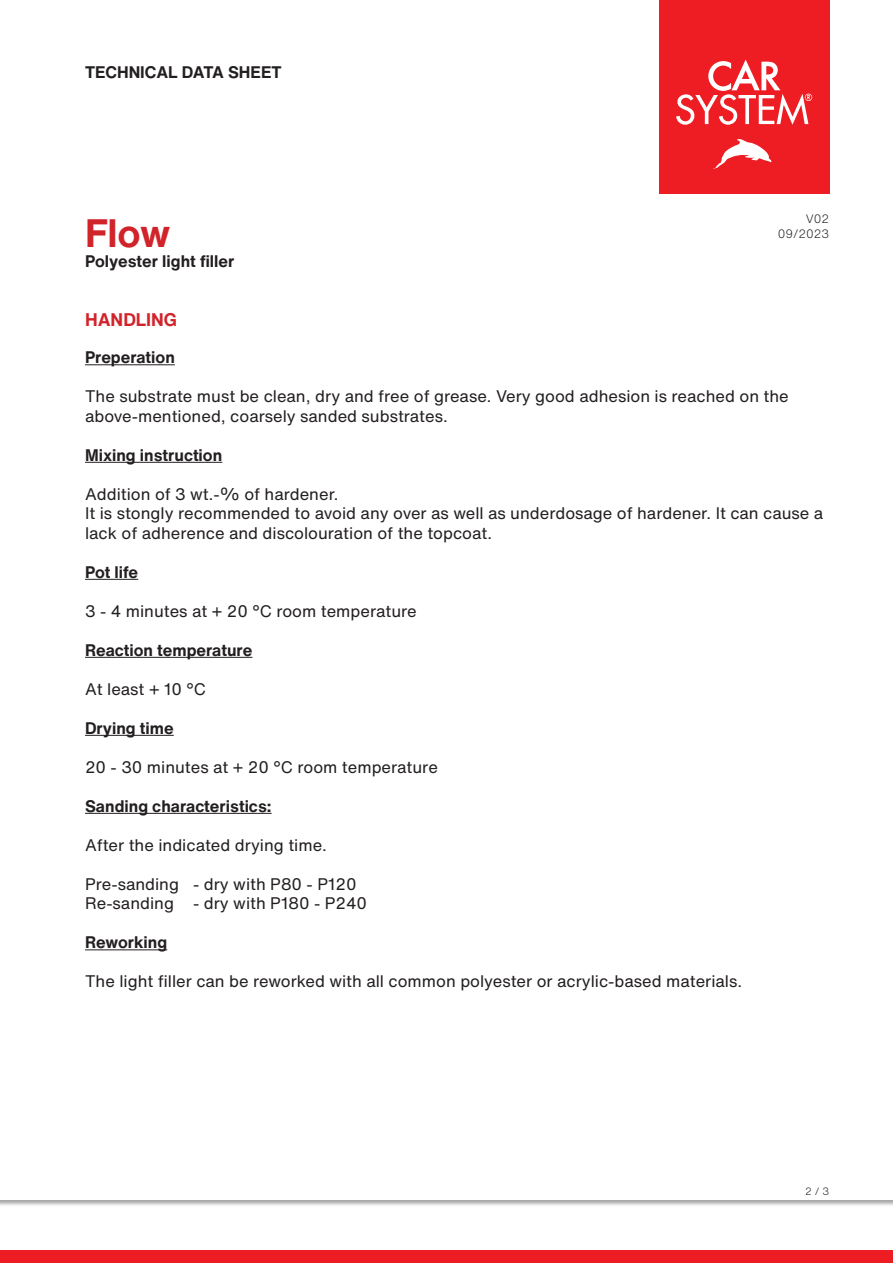
<style>
.page{position:relative;width:893px;height:1263px;background:#fff}
.page>*{position:absolute;margin:0;border:0;box-sizing:border-box;transform-origin:0 0}
.t1{font:700 39px "Helvetica Now Text";color:#d1232a}
.t2{font:700 18px "Helvetica Now Text";color:#d1232a}
.t3{font:16.5px/19.5px "Helvetica Now Text";color:#231f20}
.t4{font:700 16.5px "Helvetica Now Text";color:#231f20}
.t5{font:300 12px/14.4px "Helvetica Now Text";color:#231f20;text-align:right}
.t6{font:300 10.5px "Helvetica Now Text";color:#231f20}
</style>
<div class="page">
<div style="left:0;top:1198px;width:893px;height:65px;background:#231f20;opacity:.4"></div>
<div style="left:0;top:1250px;width:893px;height:13px;background:#ee1d23"></div>
<div style="left:659px;top:0;width:170px;height:193px;background:#ee1d23"></div>
<svg style="left:676px;top:60px;width:136px;height:65px"></svg>
<svg style="left:713px;top:139px;width:58px;height:30px"></svg>
<hr style="left:85px;top:364px;width:90px;height:1px;background:#231f20">
<hr style="left:85px;top:462px;width:137px;height:1px;background:#231f20">
<hr style="left:85px;top:579px;width:53px;height:1px;background:#231f20">
<hr style="left:85px;top:657px;width:167px;height:1px;background:#231f20">
<hr style="left:85px;top:735px;width:89px;height:1px;background:#231f20">
<hr style="left:85px;top:813px;width:187px;height:1px;background:#231f20">
<hr style="left:85px;top:949px;width:82px;height:1px;background:#231f20">
<p class="t4" style="left:85px;top:60px;width:198px">TECHNICAL DATA SHEET</p>
<p class="t1" style="left:85px;top:203px;width:87px">Flow</p>
<p class="t4" style="left:85px;top:248px;width:151px">Polyester light filler</p>
<p class="t5" style="left:778px;top:211px;width:53px">V02<br>09/2023</p>
<p class="t2" style="left:85px;top:306px;width:94px">HANDLING</p>
<p class="t4" style="left:85px;top:345px;width:91px">Preperation</p>
<p class="t3" style="left:85px;top:386px;width:705px">The substrate must be clean, dry and free of grease. Very good adhesion is reached on the</p>
<p class="t3" style="left:85px;top:406px;width:364px">above-mentioned, coarsely sanded substrates.</p>
<p class="t4" style="left:85px;top:442px;width:139px">Mixing instruction</p>
<p class="t3" style="left:85px;top:484px;width:255px">Addition of 3 wt.-% of hardener.</p>
<p class="t3" style="left:85px;top:503px;width:740px">It is stongly recommended to avoid any over as well as underdosage of hardener. It can cause a lack of adherence and discolouration of the topcoat.</p>
<p class="t4" style="left:85px;top:559px;width:55px">Pot life</p>
<p class="t3" style="left:85px;top:601px;width:333px">3 - 4 minutes at + 20 °C room temperature</p>
<p class="t4" style="left:85px;top:637px;width:169px">Reaction temperature</p>
<p class="t3" style="left:85px;top:679px;width:122px">At least + 10 °C</p>
<p class="t4" style="left:85px;top:715px;width:90px">Drying time</p>
<p class="t3" style="left:85px;top:757px;width:354px">20 - 30 minutes at + 20 °C room temperature</p>
<p class="t4" style="left:85px;top:793px;width:188px">Sanding characteristics:</p>
<p class="t3" style="left:85px;top:835px;width:243px">After the indicated drying time.</p>
<p class="t3" style="left:85px;top:874px;width:273px">Pre-sanding - dry with P80 - P120</p>
<p class="t3" style="left:85px;top:893px;width:284px">Re-sanding - dry with P180 - P240</p>
<p class="t4" style="left:85px;top:930px;width:84px">Reworking</p>
<p class="t3" style="left:85px;top:971px;width:658px">The light filler can be reworked with all common polyester or acrylic-based materials.</p>
<p class="t6" style="left:805px;top:1183px;width:26px">2 / 3</p>
</div>
